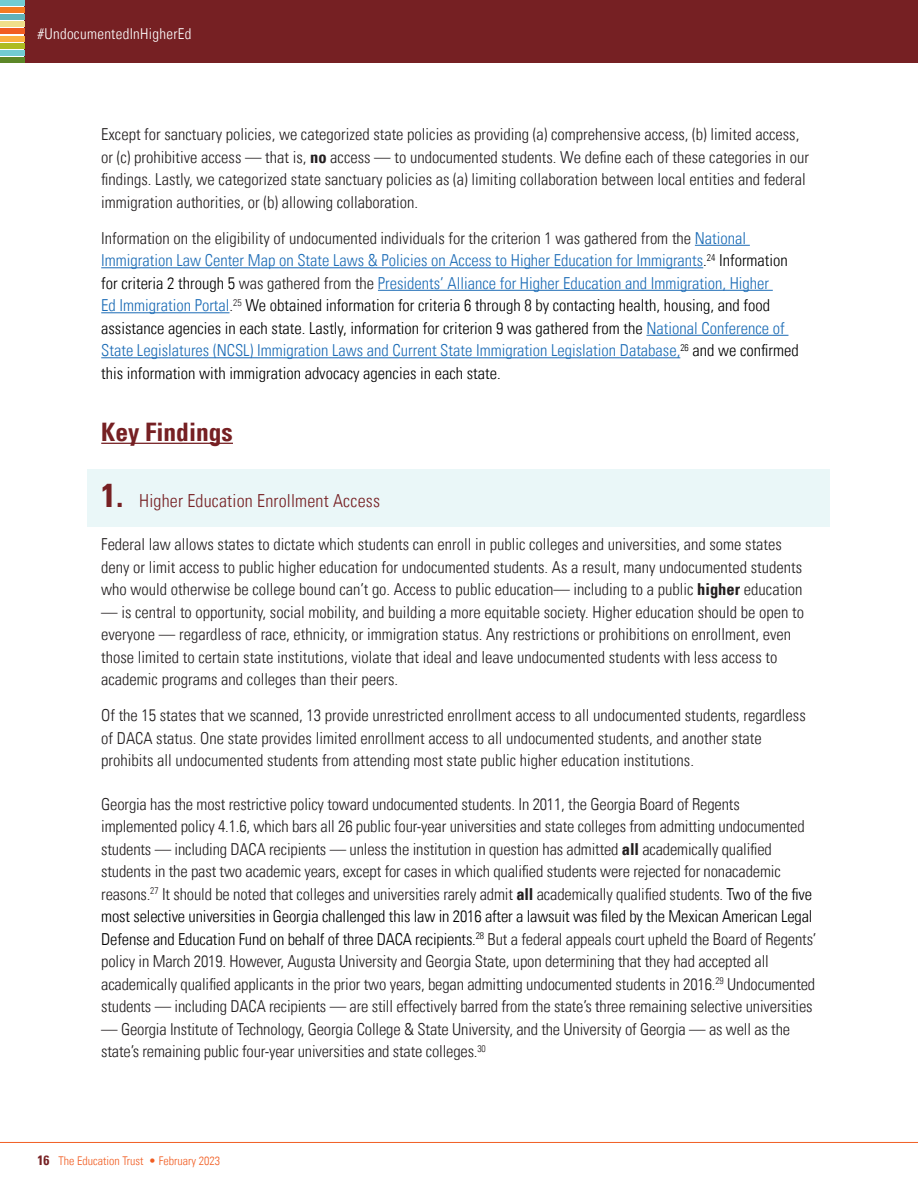
<style>
.page{position:relative;width:918px;height:1188px;background:#fff}
.page>*{position:absolute;margin:0;border:0;box-sizing:border-box;transform-origin:0 0}
.Key_Findings{font:700 condensed 25.5px "Univers LT";color:#762023}
.Number_List_Shade{font:300 condensed 18px "Univers LT";letter-spacing:.01em;color:#762023}
.paragraph{font:300 condensed 16.5px/22.5px "Univers LT";color:#231f20}
.t1{font:300 condensed 16.5px/22.5px "Univers LT";color:#1c6cb6}
.t2{font:300 condensed 15px "Univers LT";letter-spacing:.02em;color:#fff}
.t3{font:300 condensed 12px "Univers LT";color:#f15d22}
.s1{font-weight:700}
.s2{color:#231f20}
.s3{color:#000}
.s4{font-weight:700;font-size:33px}
.s5{font-weight:700;font-size:13.5px;color:#762023}
</style>
<div class="page">
<hr style="left:0;top:1142px;width:918px;height:1px;background:#f15d22">
<div style="left:24px;top:0;width:894px;height:63px;background:#762023"></div>
<hr style="left:917px;top:0;width:1px;height:63px;background:#61b2b9">
<div style="left:0;top:0;width:24px;height:5px;background:#72cbd2"></div>
<div style="left:0;top:14px;width:24px;height:6px;background:#61b2b9"></div>
<div style="left:0;top:7px;width:24px;height:5px;background:#f47b20"></div>
<div style="left:0;top:22px;width:24px;height:5px;background:#f0df8a"></div>
<div style="left:0;top:36px;width:24px;height:5px;background:#fbb03f"></div>
<div style="left:0;top:29px;width:24px;height:5px;background:#f15d22"></div>
<div style="left:0;top:43px;width:24px;height:5px;background:#aebc21"></div>
<div style="left:0;top:58px;width:24px;height:5px;background:#5c8727"></div>
<div style="left:0;top:50px;width:24px;height:5px;background:#72cbd2"></div>
<hr style="left:695px;top:245px;width:55px;height:1px;background:#1c6cb6">
<hr style="left:101px;top:267px;width:602px;height:1px;background:#1c6cb6">
<hr style="left:378px;top:290px;width:395px;height:1px;background:#1c6cb6">
<hr style="left:101px;top:312px;width:129px;height:1px;background:#1c6cb6">
<hr style="left:646px;top:335px;width:142px;height:1px;background:#1c6cb6">
<hr style="left:101px;top:357px;width:579px;height:1px;background:#1c6cb6">
<hr style="left:101px;top:443px;width:132px;height:1px;background:#762023">
<div style="left:88px;top:469px;width:742px;height:58px;background:#eaf7f8"></div>
<p class="t2" style="left:38px;top:25px;width:156px">#UndocumentedInHigherEd</p>
<p class="paragraph" style="left:101px;top:123px;width:709px">Except for sanctuary policies, we categorized state policies as providing (a) comprehensive access, (b) limited access, or (c) prohibitive access — that is, <span class="s1">no</span> access — to undocumented students. We define each of these categories in our findings. Lastly, we categorized state sanctuary policies as (a) limiting collaboration between local entities and federal immigration authorities, or (b) allowing collaboration.</p>
<p class="t1" style="left:101px;top:227px;width:699px"><span class="s2">Information on the eligibility of undocumented individuals for the criterion 1 was gathered from the</span> National Immigration Law Center Map on State Laws &amp; Policies on Access to Higher Education for Immigrants<span class="s3">.</span><sup>24</sup> <span class="s3">Information for criteria 2 through 5</span> <span class="s2">was gathered from the</span> Presidents’ Alliance for Higher Education and Immigration, Higher<br>Ed Immigration Portal<span class="s2">.</span><sup>25</sup> <span class="s3">We obtained information for criteria 6 through 8 by contacting health, housing, and food assistance agencies in each state. Lastly, information for criterion 9 was gathered from the</span> National Conference of State Legislatures (NCSL) Immigration Laws and Current State Immigration Legislation Database,<sup>26</sup> <span class="s3">and we confirmed this information with immigration advocacy agencies in each state.</span></p>
<p class="Key_Findings" style="left:101px;top:416px;width:133px">Key Findings</p>
<p class="Number_List_Shade" style="left:101px;top:490px;width:280px"><span class="s4">1.</span> Higher Education Enrollment Access</p>
<p class="paragraph" style="left:101px;top:533px;width:703px">Federal law allows states to dictate which students can enroll in public colleges and universities, and some states deny or limit access to public higher education for undocumented students. As a result, many undocumented students who would otherwise be college bound can’t go. Access to public education— including to a public <span class="s1">higher</span> education</p>
<p class="paragraph" style="left:101px;top:601px;width:704px">— is central to opportunity, social mobility, and building a more equitable society. Higher education should be open to everyone — regardless of race, ethnicity, or immigration status. Any restrictions or prohibitions on enrollment, even those limited to certain state institutions, violate that ideal and leave undocumented students with less access to academic programs and colleges than their peers.</p>
<p class="paragraph" style="left:101px;top:704px;width:706px">Of the 15 states that we scanned, 13 provide unrestricted enrollment access to all undocumented students, regardless of DACA status. One state provides limited enrollment access to all undocumented students, and another state prohibits all undocumented students from attending most state public higher education institutions.</p>
<p class="paragraph" style="left:101px;top:793px;width:717px">Georgia has the most restrictive policy toward undocumented students. In 2011, the Georgia Board of Regents implemented policy 4.1.6, which bars all 26 public four-year universities and state colleges from admitting undocumented students — including DACA recipients — unless the institution in question has admitted <span class="s1">all</span> academically qualified students in the past two academic years, except for cases in which qualified students were rejected for nonacademic reasons.<sup>27</sup> It should be noted that colleges and universities rarely admit <span class="s1">all</span> academically qualified students. <span class="s3">Two of the five most selective universities in Georgia challenged this law in 2016 after a lawsuit was filed by the Mexican American Legal Defense and Education Fund on behalf of three DACA recipients.</span><sup>28</sup> But a federal appeals court upheld the Board of Regents’ policy in March 2019. However, Augusta University and Georgia State, upon determining that they had accepted all academically qualified applicants in the prior two years, began admitting undocumented students in 2016.<sup>29</sup> Undocumented students — including DACA recipients — are still effectively barred from the state’s three remaining selective universities</p>
<p class="paragraph" style="left:101px;top:1018px;width:690px">— Georgia Institute of Technology, Georgia College &amp; State University, and the University of Georgia — as well as the state’s remaining public four-year universities and state colleges.<sup>30</sup></p>
<p class="t3" style="left:38px;top:1154px;width:184px"><span class="s5">16</span> The Education Trust • February 2023</p>
</div>
